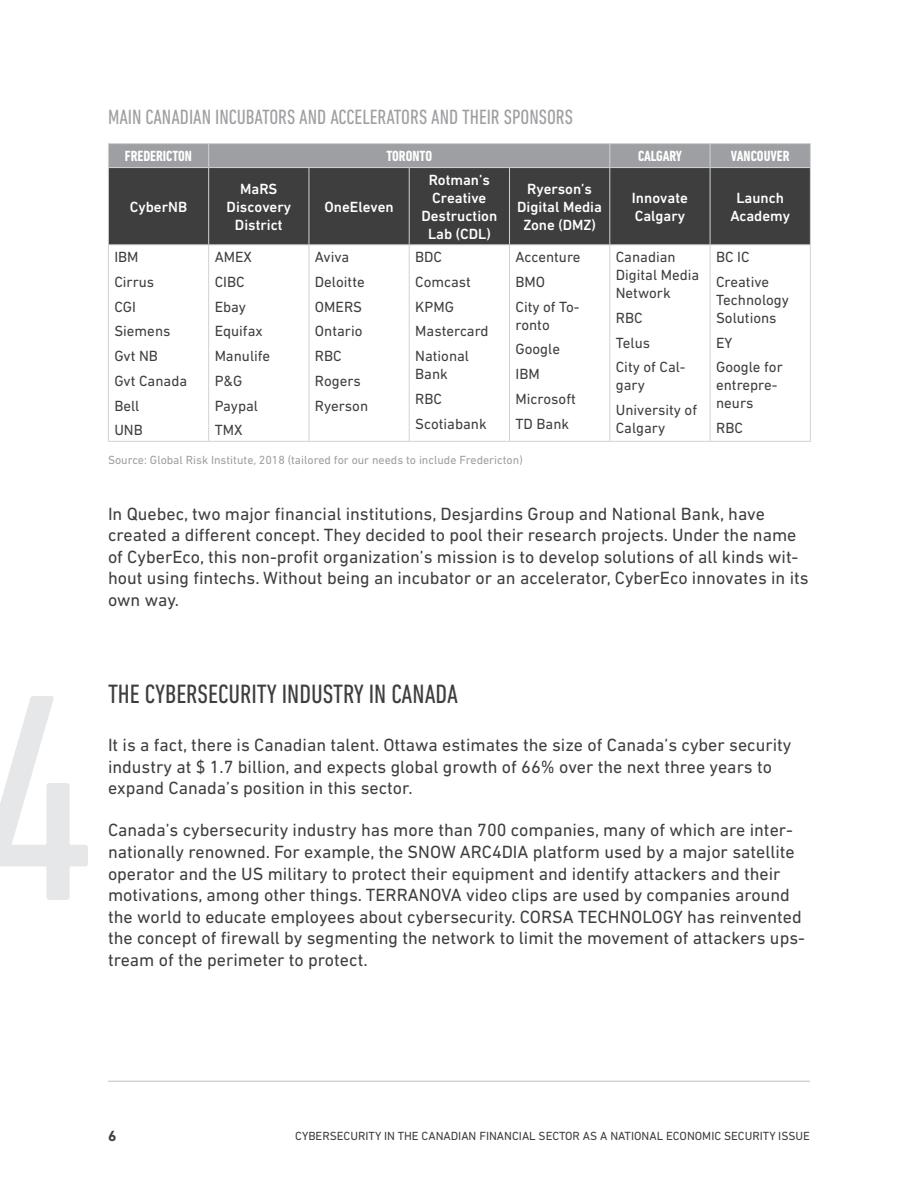
<style>
.page{position:relative;width:918px;height:1188px;background:#fff}
.page>*{position:absolute;margin:0;border:0;box-sizing:border-box;transform-origin:0 0}
.t1{font:condensed 300px "DIN Next LT Pro";color:#e6e7e9}
.t2{font:condensed 27px "DIN Next LT Pro";color:#3e3e3f}
.t3{font:condensed 21px "DIN Next LT Pro";color:#9d9fa2}
.t4{font:18px/21.6px "DIN Next LT Pro";color:#3e3e3f}
.t5{font:15px/24.8px "DIN Next LT Pro";color:#3e3e3f}
.t6{font:500 15px/18px "DIN Next LT Pro";color:#fff;text-align:center}
.t7{font:700 condensed 15px "DIN Next LT Pro";color:#fff}
.t8{font:700 15px "DIN Next LT Pro";color:#3e3e3f}
.t9{font:12px "DIN Next LT Pro";color:#3e3e3f}
.t10{font:12px "DIN Next LT Pro";color:#9d9fa2}
</style>
<div class="page">
<hr style="left:108px;top:1081px;width:702px;height:1px;background:#d1d2d4">
<div style="left:109px;top:168px;width:701px;height:76px;background:#3e3e3f"></div>
<hr style="left:108px;top:143px;width:101px;height:1px;background:#d1d2d4">
<hr style="left:209px;top:143px;width:100px;height:1px;background:#d1d2d4">
<hr style="left:309px;top:143px;width:100px;height:1px;background:#d1d2d4">
<hr style="left:409px;top:143px;width:101px;height:1px;background:#d1d2d4">
<hr style="left:510px;top:143px;width:100px;height:1px;background:#d1d2d4">
<hr style="left:610px;top:143px;width:100px;height:1px;background:#d1d2d4">
<hr style="left:710px;top:143px;width:101px;height:1px;background:#d1d2d4">
<div style="left:108px;top:144px;width:703px;height:23px;background:#9d9fa2"></div>
<hr style="left:108px;top:167px;width:101px;height:1px;background:#d1d2d4">
<hr style="left:108px;top:168px;width:1px;height:76px;background:#d1d2d4">
<hr style="left:209px;top:167px;width:100px;height:1px;background:#d1d2d4">
<hr style="left:208px;top:168px;width:1px;height:76px;background:#d1d2d4">
<hr style="left:309px;top:167px;width:100px;height:1px;background:#d1d2d4">
<hr style="left:309px;top:168px;width:1px;height:76px;background:#d1d2d4">
<hr style="left:409px;top:167px;width:101px;height:1px;background:#d1d2d4">
<hr style="left:409px;top:168px;width:1px;height:76px;background:#d1d2d4">
<hr style="left:510px;top:167px;width:100px;height:1px;background:#d1d2d4">
<hr style="left:509px;top:168px;width:1px;height:76px;background:#d1d2d4">
<hr style="left:610px;top:167px;width:100px;height:1px;background:#d1d2d4">
<hr style="left:609px;top:168px;width:1px;height:76px;background:#d1d2d4">
<hr style="left:710px;top:167px;width:101px;height:1px;background:#d1d2d4">
<hr style="left:710px;top:168px;width:1px;height:76px;background:#d1d2d4">
<hr style="left:810px;top:168px;width:1px;height:76px;background:#d1d2d4">
<hr style="left:108px;top:244px;width:101px;height:1px;background:#d1d2d4">
<hr style="left:108px;top:245px;width:1px;height:196px;background:#d1d2d4">
<hr style="left:209px;top:244px;width:100px;height:1px;background:#d1d2d4">
<hr style="left:208px;top:245px;width:1px;height:196px;background:#d1d2d4">
<hr style="left:309px;top:244px;width:100px;height:1px;background:#d1d2d4">
<hr style="left:309px;top:245px;width:1px;height:196px;background:#d1d2d4">
<hr style="left:409px;top:244px;width:101px;height:1px;background:#d1d2d4">
<hr style="left:409px;top:245px;width:1px;height:196px;background:#d1d2d4">
<hr style="left:510px;top:244px;width:100px;height:1px;background:#d1d2d4">
<hr style="left:509px;top:245px;width:1px;height:196px;background:#d1d2d4">
<hr style="left:610px;top:244px;width:100px;height:1px;background:#d1d2d4">
<hr style="left:609px;top:245px;width:1px;height:196px;background:#d1d2d4">
<hr style="left:710px;top:244px;width:101px;height:1px;background:#d1d2d4">
<hr style="left:710px;top:245px;width:1px;height:196px;background:#d1d2d4">
<hr style="left:810px;top:245px;width:1px;height:196px;background:#d1d2d4">
<hr style="left:108px;top:441px;width:101px;height:1px;background:#d1d2d4">
<hr style="left:209px;top:441px;width:100px;height:1px;background:#d1d2d4">
<hr style="left:309px;top:441px;width:100px;height:1px;background:#d1d2d4">
<hr style="left:409px;top:441px;width:101px;height:1px;background:#d1d2d4">
<hr style="left:510px;top:441px;width:100px;height:1px;background:#d1d2d4">
<hr style="left:610px;top:441px;width:100px;height:1px;background:#d1d2d4">
<hr style="left:710px;top:441px;width:101px;height:1px;background:#d1d2d4">
<p class="t3" style="left:108px;top:105px;width:467px">MAIN CANADIAN INCUBATORS AND ACCELERATORS AND THEIR SPONSORS</p>
<p class="t7" style="left:125px;top:147px;width:69px">FREDERICTON</p>
<p class="t7" style="left:386px;top:147px;width:47px">TORONTO</p>
<p class="t7" style="left:638px;top:147px;width:46px">CALGARY</p>
<p class="t7" style="left:731px;top:147px;width:60px">VANCOUVER</p>
<p class="t6" style="left:130px;top:198px;width:59px">CyberNB</p>
<p class="t6" style="left:227px;top:180px;width:66px">MaRS<br>Discovery<br>District</p>
<p class="t6" style="left:324px;top:198px;width:71px">OneEleven</p>
<p class="t6" style="left:421px;top:171px;width:77px">Rotman’s<br>Creative<br>Destruction<br>Lab (CDL)</p>
<p class="t6" style="left:517px;top:180px;width:86px">Ryerson’s<br>Digital Media<br>Zone (DMZ)</p>
<p class="t6" style="left:632px;top:189px;width:58px;text-align:left">Innovate<br>Calgary</p>
<p class="t6" style="left:730px;top:189px;width:61px">Launch<br>Academy</p>
<p class="t5" style="left:114px;top:244px;width:74px">IBM<br>Cirrus<br>CGI<br>Siemens<br>Gvt NB<br>Gvt Canada<br>Bell<br>UNB</p>
<p class="t5" style="left:215px;top:244px;width:57px">AMEX<br>CIBC<br>Ebay<br>Equifax<br>Manulife<br>P&amp;G<br>Paypal<br>TMX</p>
<p class="t5" style="left:315px;top:244px;width:55px">Aviva<br>Deloitte<br>OMERS<br>Ontario<br>RBC<br>Rogers<br>Ryerson</p>
<p class="t5" style="left:415px;top:244px;width:75px">BDC<br>Comcast<br>KPMG<br>Mastercard<br>National</p>
<p class="t5" style="left:415px;top:361px;width:73px">Bank<br>RBC<br>Scotiabank</p>
<p class="t5" style="left:516px;top:244px;width:67px">Accenture<br>BMO<br>City of To-</p>
<p class="t5" style="left:516px;top:312px;width:62px">ronto<br>Google<br>IBM<br>Microsoft<br>TD Bank</p>
<p class="t10" style="left:108px;top:453px;width:416px">Source: Global Risk Institute, 2018 (tailored for our needs to include Fredericton)</p>
<p class="t5" style="left:616px;top:248px;width:85px;line-height:18px">Canadian<br>Digital Media<br>Network</p>
<p class="t5" style="left:616px;top:305px;width:71px">RBC<br>Telus<br>City of Cal-</p>
<p class="t5" style="left:616px;top:373px;width:83px">gary<br>University of</p>
<p class="t5" style="left:616px;top:415px;width:51px">Calgary</p>
<p class="t5" style="left:716px;top:244px;width:55px">BC IC<br>Creative</p>
<p class="t5" style="left:716px;top:291px;width:74px;line-height:18px">Technology<br>Solutions</p>
<p class="t5" style="left:716px;top:330px;width:68px">EY<br>Google for</p>
<p class="t5" style="left:716px;top:376px;width:63px;line-height:18px">entrepre&shy;neurs</p>
<p class="t5" style="left:716px;top:415px;width:28px">RBC</p>
<p class="t4" style="left:108px;top:502px;width:702px">In Quebec, two major financial institutions, Desjardins Group and National Bank, have created a different concept. They decided to pool their research projects. Under the name of CyberEco, this non-profit organization’s mission is to develop solutions of all kinds wit&shy;hout using fintechs. Without being an incubator or an accelerator, CyberEco innovates in its own way.</p>
<h1 class="t1" style="left:-20px;top:629px;width:117px">4</h1>
<h2 class="t2" style="left:108px;top:678px;width:351px">THE CYBERSECURITY INDUSTRY IN CANADA</h2>
<p class="t4" style="left:108px;top:734px;width:685px">It is a fact, there is Canadian talent. Ottawa estimates the size of Canada’s cyber security industry at $ 1.7 billion, and expects global growth of 66% over the next three years to expand Canada’s position in this sector.</p>
<p class="t4" style="left:108px;top:819px;width:699px">Canada’s cybersecurity industry has more than 700 companies, many of which are inter&shy;nationally renowned. For example, the SNOW ARC4DIA platform used by a major satellite operator and the US military to protect their equipment and identify attackers and their motivations, among other things. TERRANOVA video clips are used by companies around the world to educate employees about cybersecurity. CORSA TECHNOLOGY has reinvented the concept of firewall by segmenting the network to limit the movement of attackers ups&shy;tream of the perimeter to protect.</p>
<p class="t8" style="left:108px;top:1127px;width:10px">6</p>
<p class="t9" style="left:295px;top:1129px;width:516px">CYBERSECURITY IN THE CANADIAN FINANCIAL SECTOR AS A NATIONAL ECONOMIC SECURITY ISSUE</p>
</div>
